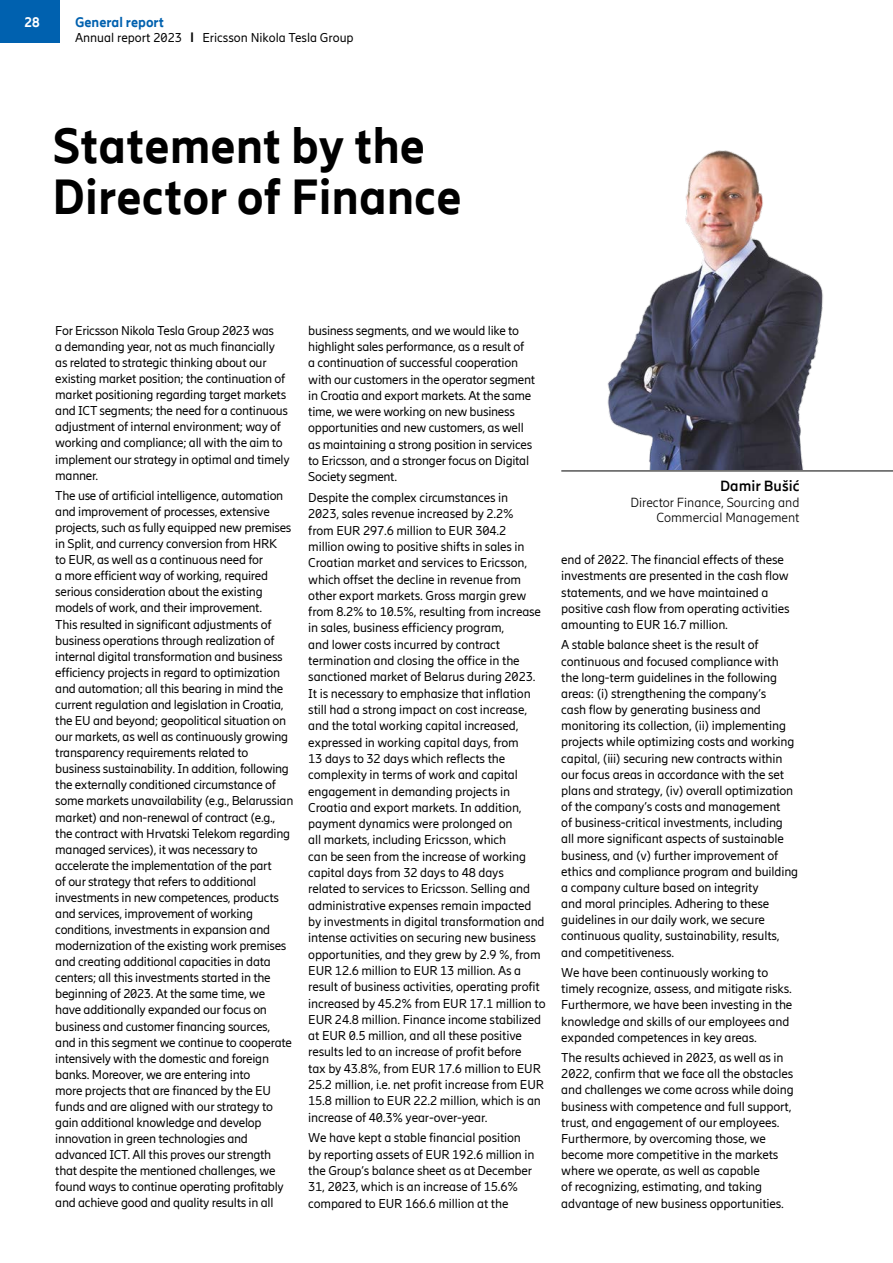
<style>
.page{position:relative;width:893px;height:1263px;background:#fff}
.page>*{position:absolute;margin:0;border:0;box-sizing:border-box;transform-origin:0 0}
.t1{font:800 48px/51px "Ericsson Hilda";color:#000}
.t2{font:700 15px "Ericsson Hilda";color:#000}
.t3{font:800 13.5px "Ericsson Hilda";color:#0061af}
.t4{font:800 13.5px "Ericsson Hilda";color:#fff}
.t5{font:300 13.2px/15px "Ericsson Hilda";color:#000;text-align:right}
.t6{font:12.75px/16px "Ericsson Hilda";letter-spacing:-.015em;color:#000}
.s1{font-weight:800}
</style>
<div class="page">
<div style="left:0;top:0;width:60px;height:43px;background:#0061af"></div>
<hr style="left:561px;top:470px;width:332px;height:1px;background:#000">
<img style="left:607px;top:150px;width:216px;height:320px">
<p class="t4" style="left:24px;top:15px;width:17px">28</p>
<p class="t3" style="left:75px;top:15px;width:91px">General report</p>
<p class="t6" style="left:75px;top:30px;width:280px">Annual report 2023 <span class="s1">l</span> Ericsson Nikola Tesla Group</p>
<h1 class="t1" style="left:52px;top:121px;width:411px">Statement by the<br>Director of Finance</h1>
<p class="t6" style="left:55px;top:322px;width:236px">For Ericsson Nikola Tesla Group 2023 was<br>a demanding year, not as much financially as related to strategic thinking about our existing market position; the continuation of market positioning regarding target markets and ICT segments; the need for a continuous adjustment of internal environment; way of working and compliance; all with the aim to implement our strategy in optimal and timely manner.</p>
<p class="t6" style="left:55px;top:487px;width:240px">The use of artificial intelligence, automation and improvement of processes, extensive projects, such as fully equipped new premises in Split, and currency conversion from HRK<br>to EUR, as well as a continuous need for<br>a more efficient way of working, required serious consideration about the existing models of work, and their improvement.<br>This resulted in significant adjustments of business operations through realization of internal digital transformation and business efficiency projects in regard to optimization and automation; all this bearing in mind the current regulation and legislation in Croatia, the EU and beyond; geopolitical situation on our markets, as well as continuously growing transparency requirements related to business sustainability. In addition, following the externally conditioned circumstance of some markets unavailability (e.g., Belarussian market) and non-renewal of contract (e.g., the contract with Hrvatski Telekom regarding managed services), it was necessary to accelerate the implementation of the part<br>of our strategy that refers to additional investments in new competences, products and services, improvement of working conditions, investments in expansion and modernization of the existing work premises and creating additional capacities in data centers; all this investments started in the beginning of 2023. At the same time, we have additionally expanded our focus on business and customer financing sources, and in this segment we continue to cooperate intensively with the domestic and foreign banks. Moreover, we are entering into<br>more projects that are financed by the EU funds and are aligned with our strategy to gain additional knowledge and develop innovation in green technologies and advanced ICT. All this proves our strength that despite the mentioned challenges, we found ways to continue operating profitably and achieve good and quality results in all</p>
<p class="t6" style="left:308px;top:322px;width:228px">business segments, and we would like to highlight sales performance, as a result of<br>a continuation of successful cooperation with our customers in the operator segment in Croatia and export markets. At the same time, we were working on new business opportunities and new customers, as well as maintaining a strong position in services to Ericsson, and a stronger focus on Digital Society segment.</p>
<p class="t6" style="left:308px;top:489px;width:239px">Despite the complex circumstances in<br>2023, sales revenue increased by 2.2%<br>from EUR 297.6 million to EUR 304.2<br>million owing to positive shifts in sales in Croatian market and services to Ericsson, which offset the decline in revenue from other export markets. Gross margin grew from 8.2% to 10.5%, resulting from increase in sales, business efficiency program,<br>and lower costs incurred by contract termination and closing the office in the sanctioned market of Belarus during 2023.<br>It is necessary to emphasize that inflation still had a strong impact on cost increase, and the total working capital increased, expressed in working capital days, from<br>13 days to 32 days which reflects the complexity in terms of work and capital engagement in demanding projects in Croatia and export markets. In addition, payment dynamics were prolonged on<br>all markets, including Ericsson, which<br>can be seen from the increase of working capital days from 32 days to 48 days<br>related to services to Ericsson. Selling and administrative expenses remain impacted by investments in digital transformation and intense activities on securing new business opportunities, and they grew by 2.9 %, from EUR 12.6 million to EUR 13 million. As a result of business activities, operating profit increased by 45.2% from EUR 17.1 million to EUR 24.8 million. Finance income stabilized at EUR 0.5 million, and all these positive results led to an increase of profit before<br>tax by 43.8%, from EUR 17.6 million to EUR 25.2 million, i.e. net profit increase from EUR 15.8 million to EUR 22.2 million, which is an increase of 40.3% year-over-year.</p>
<p class="t6" style="left:308px;top:1130px;width:228px">We have kept a stable financial position by reporting assets of EUR 192.6 million in the Group’s balance sheet as at December 31, 2023, which is an increase of 15.6% compared to EUR 166.6 million at the</p>
<p class="t2" style="left:720px;top:477px;width:81px">Damir Bušić</p>
<p class="t5" style="left:631px;top:495px;width:170px">Director Finance, Sourcing and<br>Commercial Management</p>
<p class="t6" style="left:561px;top:552px;width:230px">end of 2022. The financial effects of these investments are presented in the cash flow statements, and we have maintained a positive cash flow from operating activities amounting to EUR 16.7 million.</p>
<p class="t6" style="left:561px;top:637px;width:238px">A stable balance sheet is the result of continuous and focused compliance with the long-term guidelines in the following areas: (i) strengthening the company’s<br>cash flow by generating business and monitoring its collection, (ii) implementing projects while optimizing costs and working capital, (iii) securing new contracts within our focus areas in accordance with the set plans and strategy, (iv) overall optimization of the company’s costs and management<br>of business-critical investments, including all more significant aspects of sustainable business, and (v) further improvement of ethics and compliance program and building a company culture based on integrity<br>and moral principles. Adhering to these guidelines in our daily work, we secure continuous quality, sustainability, results, and competitiveness.</p>
<p class="t6" style="left:561px;top:964px;width:233px">We have been continuously working to timely recognize, assess, and mitigate risks.<br>Furthermore, we have been investing in the knowledge and skills of our employees and expanded competences in key areas.</p>
<p class="t6" style="left:561px;top:1050px;width:234px">The results achieved in 2023, as well as in 2022, confirm that we face all the obstacles and challenges we come across while doing business with competence and full support, trust, and engagement of our employees.<br>Furthermore, by overcoming those, we become more competitive in the markets where we operate, as well as capable<br>of recognizing, estimating, and taking advantage of new business opportunities.</p>
</div>
